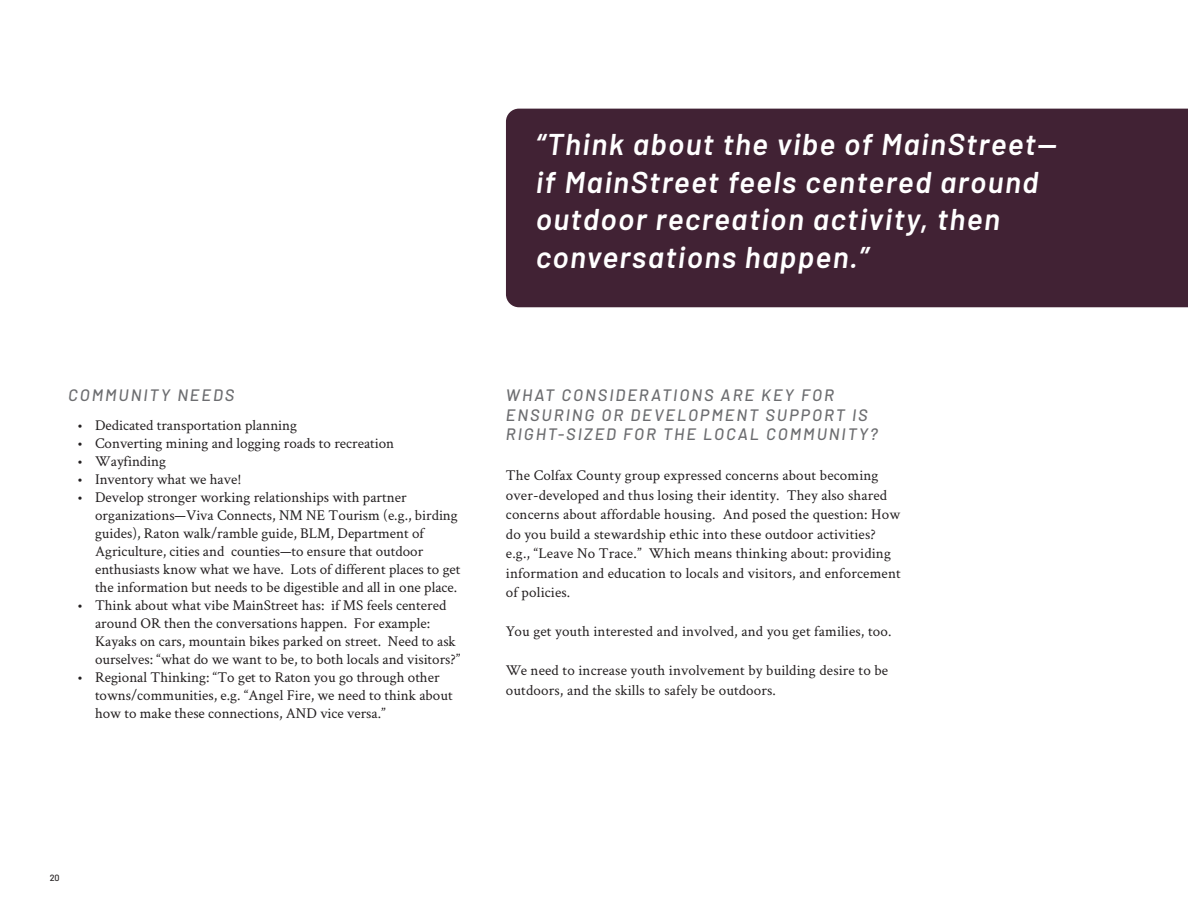
<style>
.page{position:relative;width:1188px;height:918px;background:#fff}
.page>*{position:absolute;margin:0;border:0;box-sizing:border-box;transform-origin:0 0}
._02_Subhead__grey{font:italic 600 30px/37.5px "Barlow";letter-spacing:.05em;color:#fff}
.Section_H3{font:italic 500 16.5px/19.8px "Barlow";letter-spacing:.12em;color:#6c6d70}
.Body_Copy{font:15px/18px "Crimson Text";color:#231f20}
.t1{font:500 9px "Barlow";color:#231f20}
</style>
<div class="page">
<div style="left:506px;top:109px;width:682px;height:198px;background:#412234"></div>
<p class="_02_Subhead__grey" style="left:536px;top:123px;width:523px">“Think about the vibe of MainStreet— if MainStreet feels centered around outdoor recreation activity, then conversations happen.”</p>
<p class="Section_H3" style="left:68px;top:384px;width:168px">COMMUNITY NEEDS</p>
<p class="Body_Copy" style="left:77px;top:416px;width:222px">• Dedicated transportation planning</p>
<p class="Body_Copy" style="left:77px;top:434px;width:319px">• Converting mining and logging roads to recreation</p>
<p class="Body_Copy" style="left:77px;top:452px;width:91px">• Wayfinding</p>
<p class="Body_Copy" style="left:77px;top:470px;width:166px">• Inventory what we have!</p>
<p class="Body_Copy" style="left:95px;top:488px;width:367px;text-indent:-18px">• Develop stronger working relationships with partner organizations—Viva Connects, NM NE Tourism (e.g., birding guides), Raton walk/ramble guide, BLM, Department of Agriculture, cities and counties—to ensure that outdoor enthusiasts know what we have. Lots of different places to get the information but needs to be digestible and all in one place.</p>
<p class="Body_Copy" style="left:95px;top:596px;width:367px;text-indent:-18px">• Think about what vibe MainStreet has: if MS feels centered around OR then the conversations happen. For example:<br>Kayaks on cars, mountain bikes parked on street. Need to ask ourselves: “what do we want to be, to both locals and visitors?”</p>
<p class="Body_Copy" style="left:95px;top:668px;width:359px;text-indent:-18px">• Regional Thinking: “To get to Raton you go through other towns/communities, e.g. “Angel Fire, we need to think about how to make these connections, AND vice versa.”</p>
<p class="Section_H3" style="left:506px;top:384px;width:374px">WHAT CONSIDERATIONS ARE KEY FOR<br>ENSURING OR DEVELOPMENT SUPPORT IS<br>RIGHT-SIZED FOR THE LOCAL COMMUNITY?</p>
<p class="Body_Copy" style="left:506px;top:465px;width:396px;line-height:19.5px">The Colfax County group expressed concerns about becoming over-developed and thus losing their identity. They also shared concerns about affordable housing. And posed the question: How do you build a stewardship ethic into these outdoor activities? e.g., “Leave No Trace.” Which means thinking about: providing information and education to locals and visitors, and enforcement of policies.</p>
<p class="Body_Copy" style="left:506px;top:622px;width:387px">You get youth interested and involved, and you get families, too.</p>
<p class="Body_Copy" style="left:506px;top:660px;width:384px;line-height:19.5px">We need to increase youth involvement by building desire to be outdoors, and the skills to safely be outdoors.</p>
<p class="t1" style="left:50px;top:872px;width:11px">20</p>
</div>
